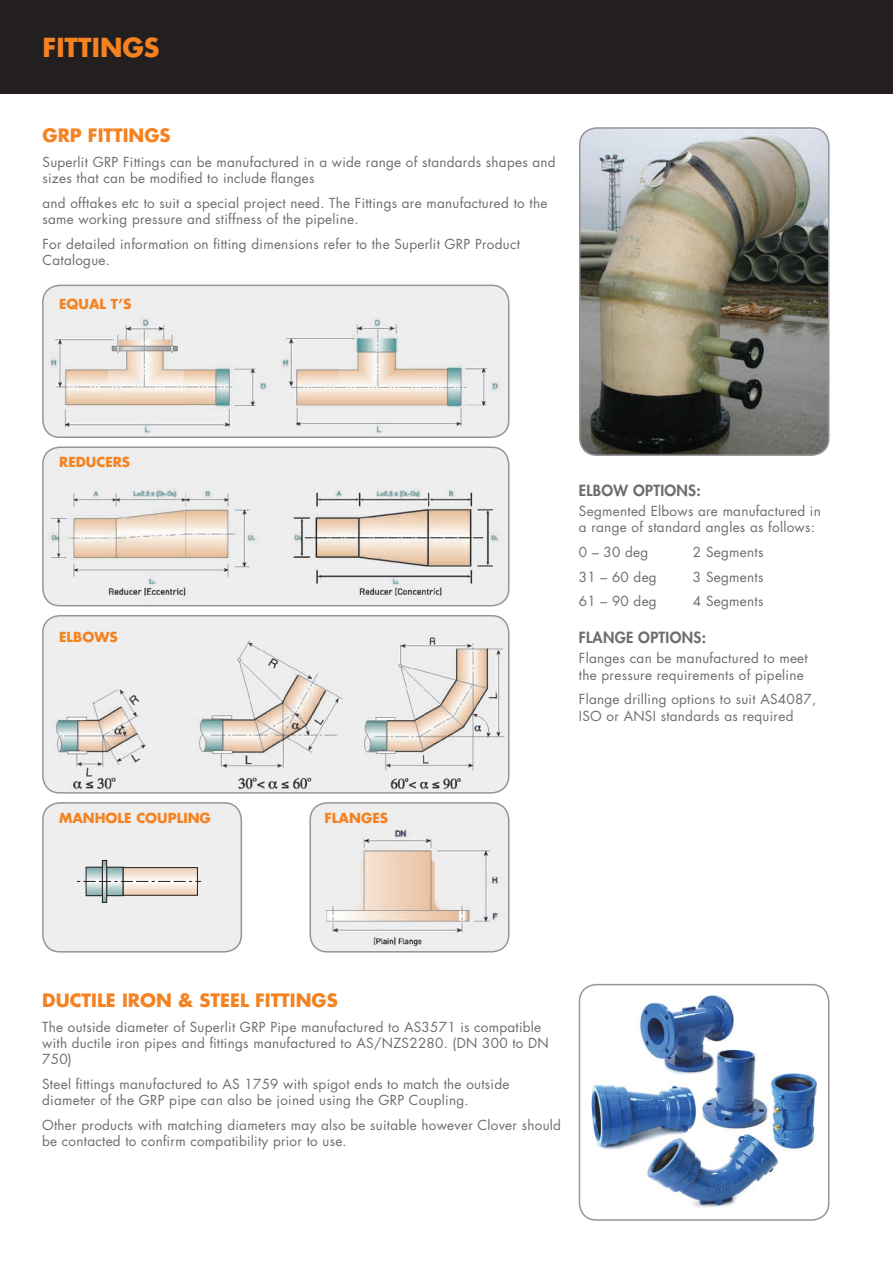
<style>
.page{position:relative;width:893px;height:1263px;background:#fff}
.page>*{position:absolute;margin:0;border:0;box-sizing:border-box;transform-origin:0 0}
.t1{font:700 25.5px "Futura";color:#f58220}
.t2{font:700 18px "Futura";color:#f58220}
.t3{font:800 15px "Futura";letter-spacing:.02em;color:#6c6d70}
.t4{font:13.5px/16.2px "Futura";letter-spacing:.02em;color:#6c6d70}
.t5{font:700 13.5px "Futura";color:#f58220}
</style>
<div class="page">
<div style="left:0;top:0;width:893px;height:94px;background:#231f20"></div>
<img style="left:43px;top:285px;width:466px;height:152px">
<div style="left:42px;top:285px;width:467px;height:153px;border:2px solid #939598;border-radius:17px"></div>
<img style="left:43px;top:449px;width:466px;height:157px">
<div style="left:42px;top:446px;width:467px;height:160px;border:2px solid #939598;border-radius:17px"></div>
<img style="left:43px;top:616px;width:466px;height:175px">
<div style="left:42px;top:615px;width:467px;height:179px;border:2px solid #939598;border-radius:17px"></div>
<img style="left:312px;top:803px;width:197px;height:149px">
<div style="left:309px;top:802px;width:200px;height:150px;border:2px solid #939598;border-radius:17px"></div>
<div style="left:43px;top:803px;width:198px;height:149px;background:#eeeeef;border-radius:17px"></div>
<div style="left:42px;top:802px;width:200px;height:150px;border:2px solid #939598;border-radius:17px"></div>
<img style="left:580px;top:128px;width:249px;height:327px">
<div style="left:579px;top:127px;width:250px;height:329px;border:2px solid #939598;border-radius:17px"></div>
<img style="left:591px;top:996px;width:226px;height:212px">
<div style="left:579px;top:984px;width:250px;height:237px;border:2px solid #939598;border-radius:17px"></div>
<svg style="left:125px;top:869px;width:71px;height:24px"></svg>
<div style="left:123px;top:867px;width:75px;height:28px;border:1px solid #231f20"></div>
<svg style="left:108px;top:869px;width:13px;height:25px"></svg>
<div style="left:106px;top:867px;width:17px;height:29px;border:1px solid #231f20"></div>
<svg style="left:88px;top:869px;width:13px;height:25px"></svg>
<div style="left:86px;top:867px;width:17px;height:29px;border:1px solid #231f20"></div>
<svg style="left:104px;top:862px;width:1px;height:38px"></svg>
<div style="left:102px;top:860px;width:5px;height:42px;border:1px solid #231f20"></div>
<svg style="left:77px;top:881px;width:124px;height:1px"></svg>
<div style="left:57px;top:287px;width:96px;height:26px;background:#eeeeef"></div>
<div style="left:80px;top:449px;width:108px;height:26px;background:#eeeeef"></div>
<div style="left:59px;top:617px;width:75px;height:26px;background:#eeeeef"></div>
<h1 class="t1" style="left:43px;top:30px;width:119px">FITTINGS</h1>
<h2 class="t2" style="left:43px;top:123px;width:130px">GRP FITTINGS</h2>
<p class="t4" style="left:43px;top:153px;width:515px">Superlit GRP Fittings can be manufactured in a wide range of standards shapes and sizes that can be modified to include flanges</p>
<p class="t4" style="left:43px;top:194px;width:506px">and offtakes etc to suit a special project need. The Fittings are manufactured to the same working pressure and stiffness of the pipeline.</p>
<p class="t4" style="left:43px;top:235px;width:479px">For detailed information on fitting dimensions refer to the Superlit GRP Product<br>Catalogue.</p>
<p class="t5" style="left:59px;top:294px;width:74px">EQUAL T’S</p>
<p class="t5" style="left:59px;top:453px;width:73px">REDUCERS</p>
<p class="t5" style="left:59px;top:628px;width:60px">ELBOWS</p>
<p class="t5" style="left:59px;top:809px;width:153px">MANHOLE COUPLING</p>
<p class="t5" style="left:325px;top:809px;width:65px">FLANGES</p>
<p class="t3" style="left:579px;top:480px;width:123px">ELBOW OPTIONS:</p>
<p class="t4" style="left:579px;top:503px;width:243px">Segmented Elbows are manufactured in a range of standard angles as follows:</p>
<p class="t4" style="left:579px;top:544px;width:71px">0 – 30 deg</p>
<p class="t4" style="left:693px;top:544px;width:72px">2 Segments</p>
<p class="t4" style="left:579px;top:568px;width:79px">31 – 60 deg</p>
<p class="t4" style="left:693px;top:568px;width:72px">3 Segments</p>
<p class="t4" style="left:579px;top:593px;width:79px">61 – 90 deg</p>
<p class="t4" style="left:693px;top:593px;width:72px">4 Segments</p>
<p class="t3" style="left:579px;top:627px;width:129px">FLANGE OPTIONS:</p>
<p class="t4" style="left:579px;top:650px;width:230px">Flanges can be manufactured to meet the pressure requirements of pipeline</p>
<p class="t4" style="left:579px;top:691px;width:239px">Flange drilling options to suit AS4087,<br>ISO or ANSI standards as required</p>
<h2 class="t2" style="left:42px;top:988px;width:297px">DUCTILE IRON &amp; STEEL FITTINGS</h2>
<p class="t4" style="left:42px;top:1018px;width:508px">The outside diameter of Superlit GRP Pipe manufactured to AS3571 is compatible with ductile iron pipes and fittings manufactured to AS/NZS2280. (DN 300 to DN<br>750)</p>
<p class="t4" style="left:42px;top:1076px;width:469px">Steel fittings manufactured to AS 1759 with spigot ends to match the outside diameter of the GRP pipe can also be joined using the GRP Coupling.</p>
<p class="t4" style="left:42px;top:1117px;width:520px">Other products with matching diameters may also be suitable however Clover should be contacted to confirm compatibility prior to use.</p>
</div>
